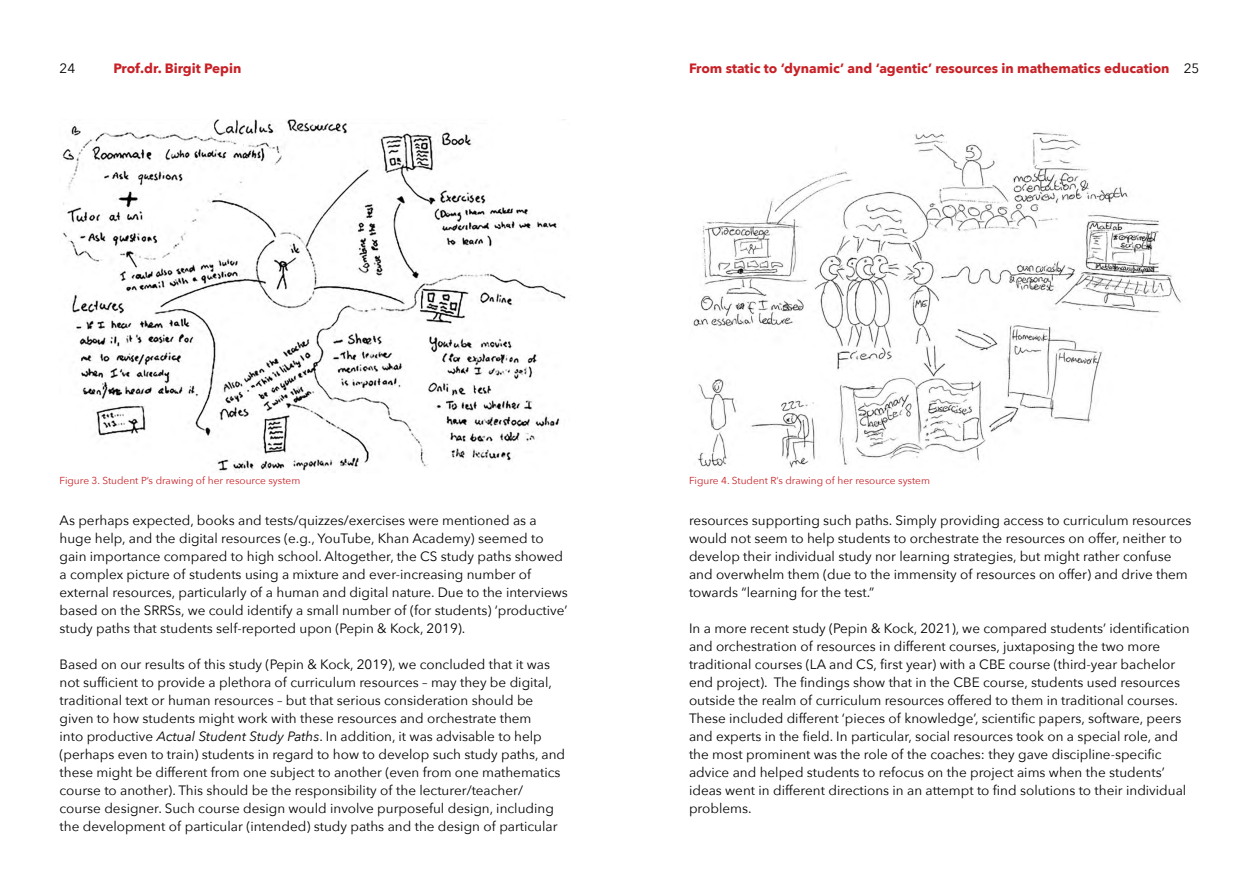
<style>
.page{position:relative;width:1259px;height:893px;background:#fff}
.page>*{position:absolute;margin:0;border:0;box-sizing:border-box;transform-origin:0 0}
.t1{font:13.5px/18px "Avenir Next";color:#000}
.t2{font:700 13.5px "Avenir Next";color:#c72127}
.t3{font:10.2px "Avenir Next";color:#c72127}
.s1{font-weight:400;color:#000}
.s2{font-style:italic}
</style>
<div class="page">
<img style="left:62px;top:119px;width:504px;height:352px">
<img style="left:693px;top:131px;width:488px;height:337px">
<p class="t1" style="left:60px;top:59px;width:17px">24</p>
<p class="t2" style="left:114px;top:57px;width:129px">Prof.dr. Birgit Pepin</p>
<p class="t2" style="left:689px;top:57px;width:512px">From static to ‘dynamic’ and ‘agentic’ resources in mathematics education <span class="s1">25</span></p>
<p class="t3" style="left:60px;top:472px;width:242px">Figure 3. Student P’s drawing of her resource system</p>
<p class="t3" style="left:689px;top:472px;width:242px">Figure 4. Student R’s drawing of her resource system</p>
<p class="t1" style="left:60px;top:510px;width:510px">As perhaps expected, books and tests/quizzes/exercises were mentioned as a huge help, and the digital resources (e.g., YouTube, Khan Academy) seemed to gain importance compared to high school. Altogether, the CS study paths showed a complex picture of students using a mixture and ever-increasing number of external resources, particularly of a human and digital nature. Due to the interviews based on the SRRSs, we could identify a small number of (for students) ‘productive’ study paths that students self-reported upon (Pepin &amp; Kock, 2019).</p>
<p class="t1" style="left:60px;top:654px;width:507px">Based on our results of this study (Pepin &amp; Kock, 2019), we concluded that it was not sufficient to provide a plethora of curriculum resources – may they be digital, traditional text or human resources – but that serious consideration should be given to how students might work with these resources and orchestrate them<br>into productive <span class="s2">Actual Student Study Paths</span>. In addition, it was advisable to help (perhaps even to train) students in regard to how to develop such study paths, and these might be different from one subject to another (even from one mathematics course to another). This should be the responsibility of the lecturer/teacher/ course designer. Such course design would involve purposeful design, including the development of particular (intended) study paths and the design of particular</p>
<p class="t1" style="left:689px;top:511px;width:504px">resources supporting such paths. Simply providing access to curriculum resources would not seem to help students to orchestrate the resources on offer, neither to develop their individual study nor learning strategies, but might rather confuse and overwhelm them (due to the immensity of resources on offer) and drive them towards “learning for the test.”</p>
<p class="t1" style="left:689px;top:619px;width:502px">In a more recent study (Pepin &amp; Kock, 2021), we compared students’ identification and orchestration of resources in different courses, juxtaposing the two more traditional courses (LA and CS, first year) with a CBE course (third-year bachelor end project). The findings show that in the CBE course, students used resources outside the realm of curriculum resources offered to them in traditional courses.<br>These included different ‘pieces of knowledge’, scientific papers, software, peers and experts in the field. In particular, social resources took on a special role, and the most prominent was the role of the coaches: they gave discipline-specific advice and helped students to refocus on the project aims when the students’ ideas went in different directions in an attempt to find solutions to their individual problems.</p>
</div>
